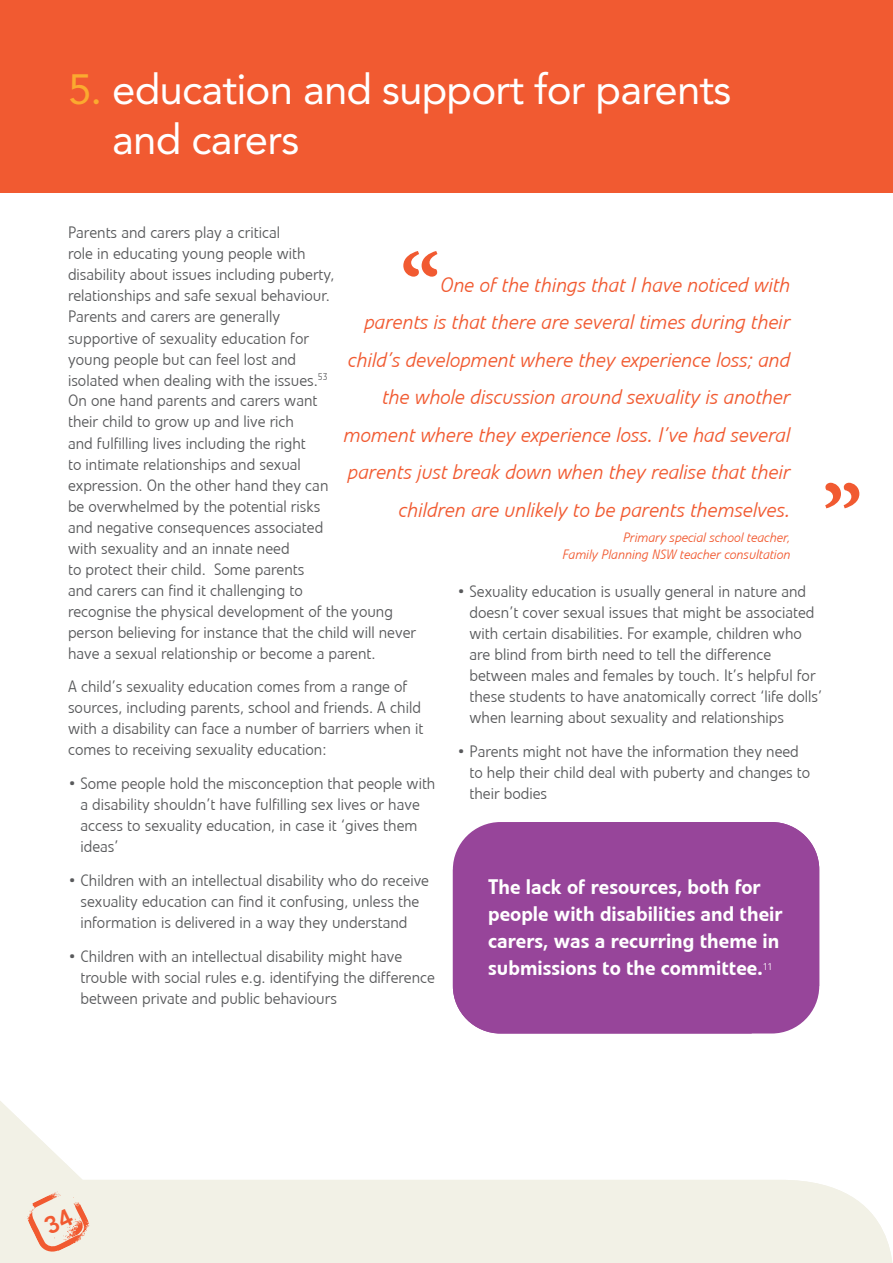
<style>
.page{position:relative;width:893px;height:1263px;background:#fff}
.page>*{position:absolute;margin:0;border:0;box-sizing:border-box;transform-origin:0 0}
.t1{font:700 90px "Minion Pro";color:#f15a31}
.t2{font:42px/50.4px "Avenir";letter-spacing:-.02em;color:#fff}
.t3{font:italic 300 21px/37.5px "Linotype Veto";color:#f15a31;text-align:right}
.t4{font:500 21px/27px "Linotype Veto";color:#fff}
.t5{font:300 16.5px/21px "Linotype Veto";color:#58595b}
.t6{font:italic 300 13.5px/16.5px "Linotype Veto";color:#f15a31;text-align:right}
.s1{color:#fbaa2f}
</style>
<div class="page">
<svg style="left:0;top:1101px;width:893px;height:162px;fill:#f2f1e6"></svg>
<div style="left:0;top:0;width:893px;height:192px;background:#f15a31"></div>
<div style="left:453px;top:822px;width:366px;height:211px;background:#97459a"></div>
<svg style="left:27px;top:1192px;width:62px;height:61px;background:#f1d1c0"></svg>
<h2 class="t2" style="left:112px;top:64px;width:621px;text-indent:-44px"><span class="s1">5.</span> education and support for parents and carers</h2>
<p class="t5" style="left:68px;top:222px;width:350px">Parents and carers play a critical<br>role in educating young people with<br>disability about issues including puberty, relationships and safe sexual behaviour.<br>Parents and carers are generally<br>supportive of sexuality education for<br>young people but can feel lost and<br>isolated when dealing with the issues.<sup>53<br></sup>On one hand parents and carers want<br>their child to grow up and live rich<br>and fulfilling lives including the right<br>to intimate relationships and sexual<br>expression. On the other hand they can<br>be overwhelmed by the potential risks<br>and negative consequences associated<br>with sexuality and an innate need<br>to protect their child. Some parents<br>and carers can find it challenging to<br>recognise the physical development of the young person believing for instance that the child will never have a sexual relationship or become a parent.</p>
<p class="t5" style="left:68px;top:676px;width:357px">A child’s sexuality education comes from a range of sources, including parents, school and friends. A child with a disability can face a number of barriers when it comes to receiving sexuality education:</p>
<p class="t5" style="left:80px;top:773px;width:357px;text-indent:-12px">• Some people hold the misconception that people with a disability shouldn’t have fulfilling sex lives or have access to sexuality education, in case it ‘gives them ideas’</p>
<p class="t5" style="left:68px;top:870px;width:363px;text-align:center">• Children with an intellectual disability who do receive sexuality education can find it confusing, unless the information is delivered in a way they understand</p>
<p class="t5" style="left:80px;top:946px;width:356px;text-indent:-12px">• Children with an intellectual disability might have trouble with social rules e.g. identifying the difference between private and public behaviours</p>
<h1 class="t1" style="left:401px;top:223px;width:42px">“</h1>
<p class="t3" style="left:344px;top:266px;width:448px">One of the things that I have noticed with<br>parents is that there are several times during their child’s development where they experience loss; and the whole discussion around sexuality is another moment where they experience loss. I’ve had several parents just break down when they realise that their children are unlikely to be parents themselves.</p>
<p class="t6" style="left:563px;top:529px;width:229px">Primary special school teacher,<br>Family Planning NSW teacher consultation</p>
<h1 class="t1" style="left:822px;top:454px;width:42px">”</h1>
<p class="t5" style="left:469px;top:581px;width:354px;text-indent:-12px">• Sexuality education is usually general in nature and doesn’t cover sexual issues that might be associated with certain disabilities. For example, children who are blind from birth need to tell the difference between males and females by touch. It’s helpful for these students to have anatomically correct ‘life dolls’ when learning about sexuality and relationships</p>
<p class="t5" style="left:469px;top:741px;width:342px;text-indent:-12px">• Parents might not have the information they need to help their child deal with puberty and changes to their bodies</p>
<p class="t4" style="left:488px;top:873px;width:296px">The lack of resources, both for people with disabilities and their carers, was a recurring theme in submissions to the committee.<sup>11</sup></p>
</div>
